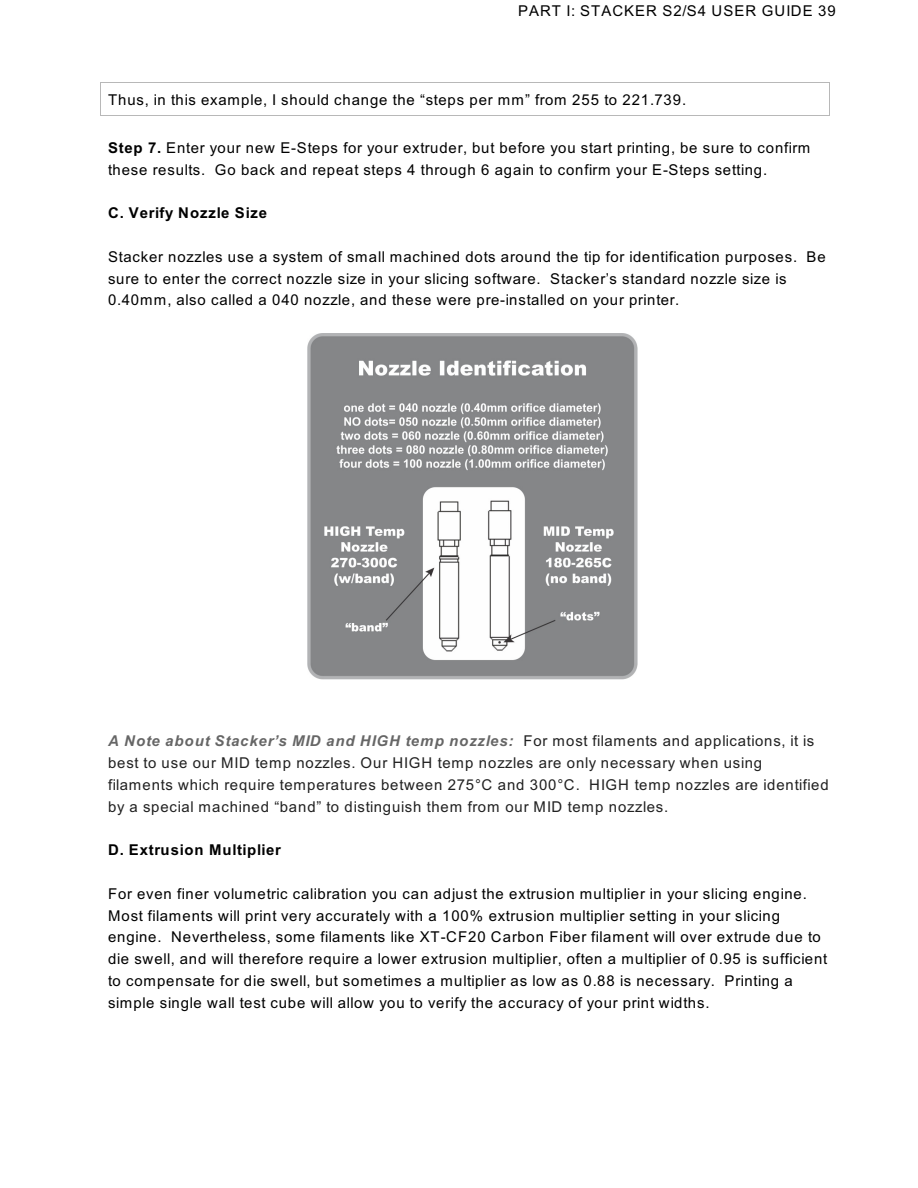
<style>
.page{position:relative;width:918px;height:1188px;background:#fff}
.page>*{position:absolute;margin:0;border:0;box-sizing:border-box;transform-origin:0 0}
.t1{font:15px/21.8px "Arial";letter-spacing:.055em;color:#000}
.t2{font:15px/21.8px "Arial";letter-spacing:.06em;color:#212121}
.t3{font:700 15px "Arial";letter-spacing:.055em;color:#000}
.s1{font-weight:700}
.s2{font-weight:700;font-style:italic;color:#666}
</style>
<div class="page">
<hr style="left:101px;top:82px;width:1px;height:34px;background:#b8b8b8">
<hr style="left:829px;top:82px;width:1px;height:34px;background:#b8b8b8">
<hr style="left:101px;top:82px;width:728px;height:1px;background:#b8b8b8">
<hr style="left:101px;top:115px;width:728px;height:1px;background:#b8b8b8">
<img style="left:307px;top:333px;width:331px;height:346px">
<p class="t1" style="left:518px;top:2px;width:319px">PART I: STACKER S2/S4 USER GUIDE 39</p>
<p class="t1" style="left:108px;top:90px;width:580px">Thus, in this example, I should change the “steps per mm” from 255 to 221.739.</p>
<p class="t1" style="left:108px;top:138px;width:704px"><span class="s1">Step 7.</span> Enter your new E-Steps for your extruder, but before you start printing, be sure to confirm these results. Go back and repeat steps 4 through 6 again to confirm your E-Steps setting.</p>
<p class="t3" style="left:108px;top:207px;width:161px">C. Verify Nozzle Size</p>
<p class="t1" style="left:108px;top:247px;width:719px">Stacker nozzles use a system of small machined dots around the tip for identification purposes. Be sure to enter the correct nozzle size in your slicing software. Stacker’s standard nozzle size is<br>0.40mm, also called a 040 nozzle, and these were pre-installed on your printer.</p>
<p class="t2" style="left:108px;top:732px;width:722px"><span class="s2">A Note about Stacker’s MID and HIGH temp nozzles:</span> For most filaments and applications, it is best to use our MID temp nozzles. Our HIGH temp nozzles are only necessary when using filaments which require temperatures between 275°C and 300°C. HIGH temp nozzles are identified by a special machined “band” to distinguish them from our MID temp nozzles.</p>
<p class="t3" style="left:108px;top:844px;width:175px">D. Extrusion Multiplier</p>
<p class="t1" style="left:108px;top:884px;width:721px">For even finer volumetric calibration you can adjust the extrusion multiplier in your slicing engine.<br>Most filaments will print very accurately with a 100% extrusion multiplier setting in your slicing engine. Nevertheless, some filaments like XT-CF20 Carbon Fiber filament will over extrude due to die swell, and will therefore require a lower extrusion multiplier, often a multiplier of 0.95 is sufficient to compensate for die swell, but sometimes a multiplier as low as 0.88 is necessary. Printing a simple single wall test cube will allow you to verify the accuracy of your print widths.</p>
</div>
